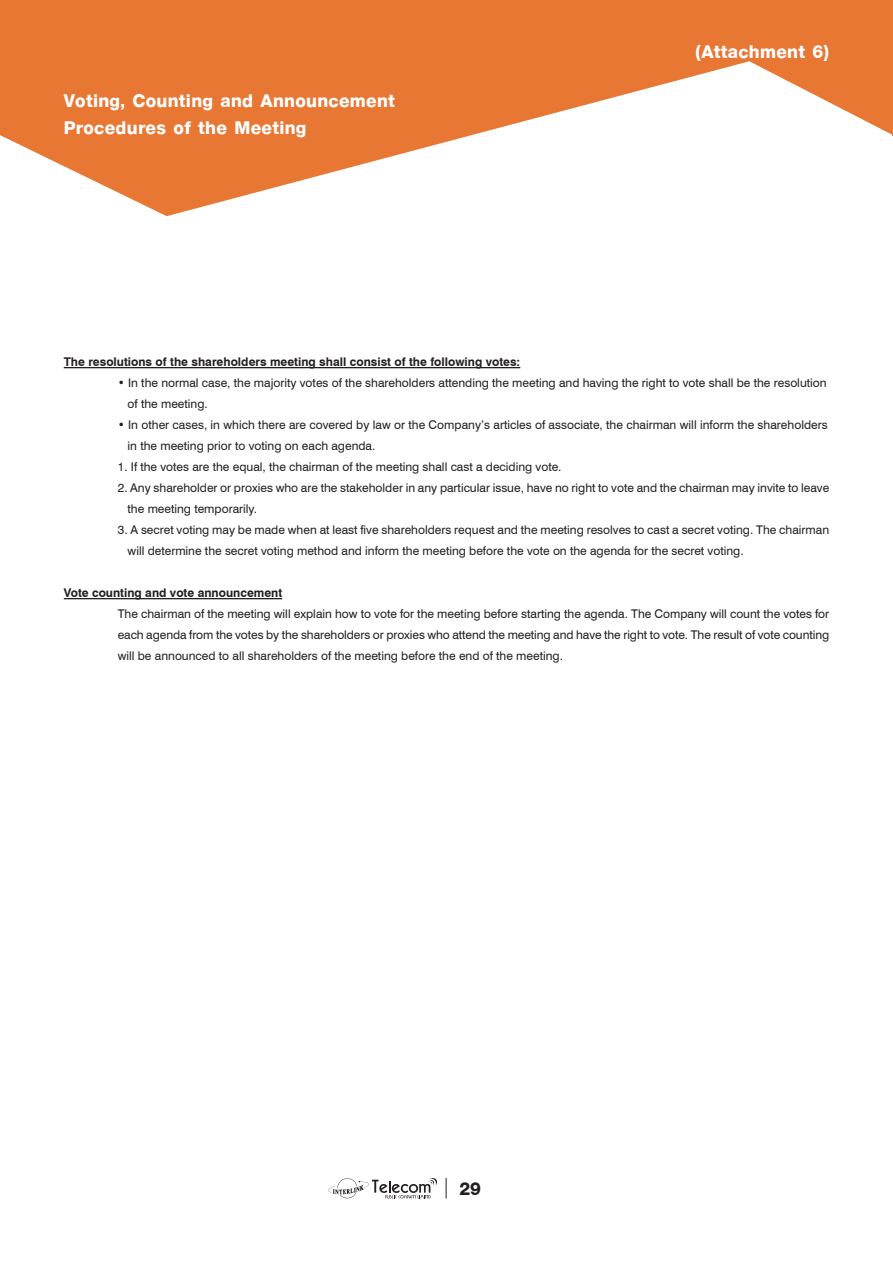
<style>
.page{position:relative;width:893px;height:1263px;background:#fff}
.page>*{position:absolute;margin:0;border:0;box-sizing:border-box;transform-origin:0 0}
.t1{font:27px/27px "PS Lx Empire Extra";letter-spacing:.01em;color:#fff}
.t2{font:27px "PS Lx Empire Extra";color:#231f20}
.t3{font:12px/21px "Swiss 721 BT";color:#231f20}
.t4{font:700 12px "Swiss 721 BT";color:#231f20}
</style>
<div class="page">
<svg style="left:328px;top:1178px;width:109px;height:20px"></svg>
<svg style="left:446px;top:1178px;width:1px;height:20px"></svg>
<svg style="left:0;top:14px;width:893px;height:202px;fill:#e87734"></svg>
<hr style="left:64px;top:367px;width:456px;height:1px;background:#231f20">
<hr style="left:64px;top:598px;width:218px;height:1px;background:#231f20">
<div style="left:0;top:0;width:893px;height:14px;background:#e87734"></div>
<hr style="left:892px;top:0;width:1px;height:135px;background:#e87734">
<h1 class="t1" style="left:64px;top:87px;width:333px">Voting, Counting and Announcement<br>Procedures of the Meeting</h1>
<h1 class="t1" style="left:696px;top:38px;width:135px">(Attachment 6)</h1>
<p class="t4" style="left:64px;top:355px;width:458px">The resolutions of the shareholders meeting shall consist of the following votes:</p>
<p class="t3" style="left:128px;top:372px;width:700px;text-indent:-10px">• In the normal case, the majority votes of the shareholders attending the meeting and having the right to vote shall be the resolution of the meeting.</p>
<p class="t3" style="left:128px;top:414px;width:702px;text-indent:-10px">• In other cases, in which there are covered by law or the Company’s articles of associate, the chairman will inform the shareholders in the meeting prior to voting on each agenda.</p>
<p class="t3" style="left:118px;top:456px;width:445px">1. If the votes are the equal, the chairman of the meeting shall cast a deciding vote.</p>
<p class="t3" style="left:128px;top:477px;width:703px;text-indent:-10px">2. Any shareholder or proxies who are the stakeholder in any particular issue, have no right to vote and the chairman may invite to leave the meeting temporarily.</p>
<p class="t3" style="left:128px;top:519px;width:703px;text-indent:-10px">3. A secret voting may be made when at least five shareholders request and the meeting resolves to cast a secret voting. The chairman will determine the secret voting method and inform the meeting before the vote on the agenda for the secret voting.</p>
<p class="t4" style="left:64px;top:586px;width:220px">Vote counting and vote announcement</p>
<p class="t3" style="left:118px;top:603px;width:713px;text-align:justify">The chairman of the meeting will explain how to vote for the meeting before starting the agenda. The Company will count the votes for each agenda from the votes by the shareholders or proxies who attend the meeting and have the right to vote. The result of vote counting will be announced to all shareholders of the meeting before the end of the meeting.</p>
<h1 class="t2" style="left:459px;top:1174px;width:23px">29</h1>
</div>
